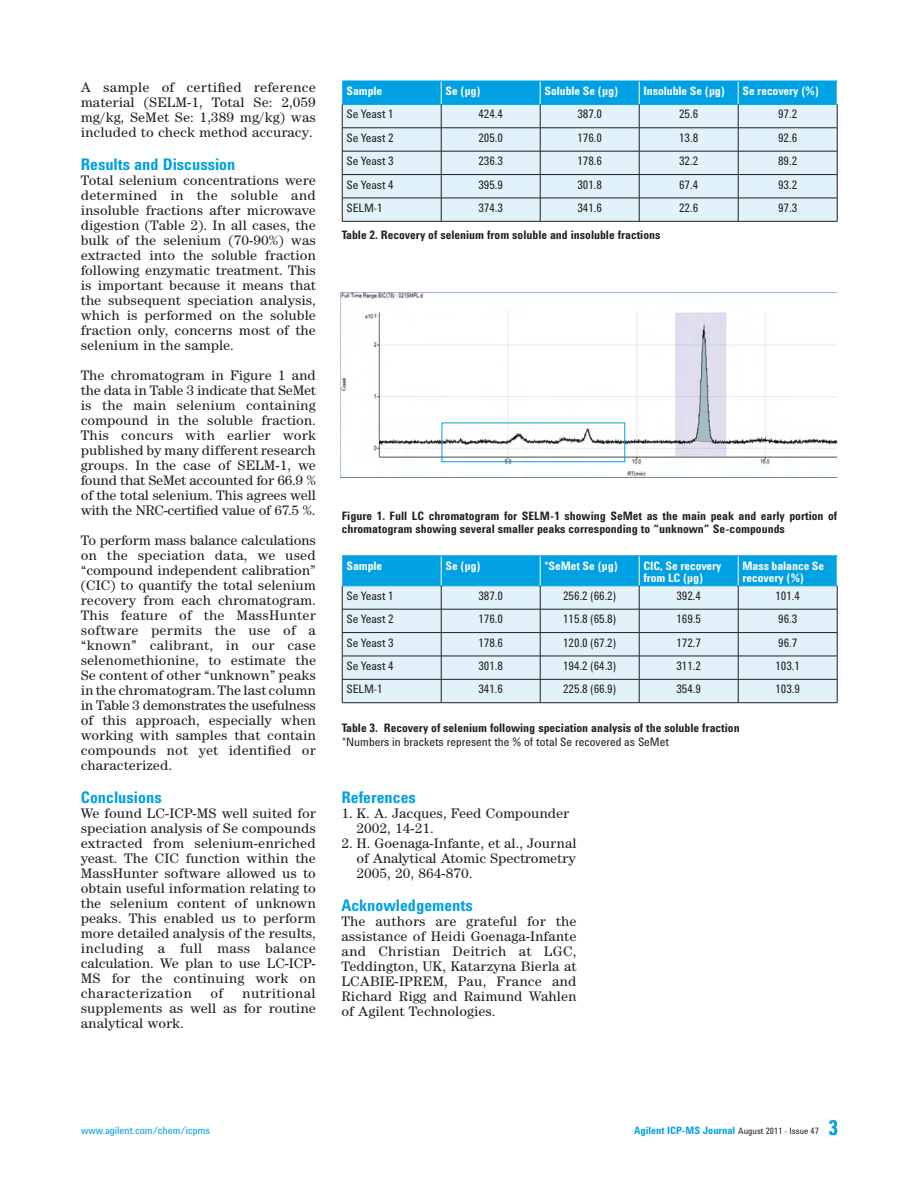
<style>
.page{position:relative;width:918px;height:1188px;background:#fff}
.page>*{position:absolute;margin:0;border:0;box-sizing:border-box;transform-origin:0 0}
.t1{font:700 21px "Agilent Cond";color:#00a1e3}
.t2{font:700 16.5px "Agilent Cond";color:#00a1e3}
.t3{font:14.25px/15px "Agilent Century ITC";color:#231f20;text-align:justify}
.t4{font:12px "Agilent Cond";letter-spacing:-.005em;color:#231f20}
.t5{font:700 12px/13.5px "Agilent Cond";color:#231f20}
.t6{font:700 12px/12px "Agilent Cond";letter-spacing:-.005em;color:#fff}
.t7{font:700 10.5px "Agilent Cond";color:#00a1e3}
.t8{font:10.5px "Agilent Cond";color:#00a1e3}
.s1{font-weight:400;font-size:9px;color:#231f20}
</style>
<div class="page">
<img style="left:341px;top:293px;width:496px;height:185px">
<svg style="left:342px;top:81px;width:496px;height:140px;background:#b3dcee"></svg>
<hr style="left:342px;top:221px;width:495px;height:1px;background:#231f20">
<svg style="left:342px;top:556px;width:496px;height:147px;background:#acd9ee"></svg>
<hr style="left:342px;top:702px;width:495px;height:1px;background:#231f20">
<div style="left:442px;top:423px;width:183px;height:39px;border:1px solid #00a1e3"></div>
<p class="t3" style="left:81px;top:79px;width:237px">A sample of certified reference material (SELM-1, Total Se: 2,059 mg/kg, SeMet Se: 1,389 mg/kg) was included to check method accuracy.</p>
<p class="t2" style="left:81px;top:155px;width:156px">Results and Discussion</p>
<p class="t3" style="left:81px;top:172px;width:237px">Total selenium concentrations were determined in the soluble and insoluble fractions after microwave digestion (Table 2). In all cases, the bulk of the selenium (70-90%) was extracted into the soluble fraction following enzymatic treatment. This is important because it means that the subsequent speciation analysis, which is performed on the soluble fraction only, concerns most of the selenium in the sample.</p>
<p class="t3" style="left:81px;top:367px;width:237px">The chromatogram in Figure 1 and the data in Table 3 indicate that SeMet is the main selenium containing compound in the soluble fraction.<br>This concurs with earlier work published by many different research groups. In the case of SELM-1, we found that SeMet accounted for 66.9 % of the total selenium. This agrees well with the NRC-certified value of 67.5 %.</p>
<p class="t3" style="left:81px;top:532px;width:237px">To perform mass balance calculations on the speciation data, we used “compound independent calibration” (CIC) to quantify the total selenium recovery from each chromatogram.<br>This feature of the MassHunter software permits the use of a “known” calibrant, in our case selenomethionine, to estimate the Se content of other “unknown” peaks in the chromatogram. The last column in Table 3 demonstrates the usefulness of this approach, especially when working with samples that contain compounds not yet identified or characterized.</p>
<p class="t2" style="left:81px;top:788px;width:82px">Conclusions</p>
<p class="t3" style="left:81px;top:805px;width:237px">We found LC-ICP-MS well suited for speciation analysis of Se compounds extracted from selenium-enriched yeast. The CIC function within the MassHunter software allowed us to obtain useful information relating to the selenium content of unknown peaks. This enabled us to perform more detailed analysis of the results, including a full mass balance calculation. We plan to use LC-ICP-MS for the continuing work on characterization</p>
<p class="t3" style="left:211px;top:985px;width:14px">of</p>
<p class="t3" style="left:81px;top:985px;width:237px;text-indent:161px">nutritional supplements as well as for routine analytical work.</p>
<p class="t6" style="left:346px;top:85px;width:37px">Sample</p>
<p class="t6" style="left:445px;top:85px;width:37px">Se (µg)</p>
<p class="t6" style="left:544px;top:85px;width:75px">Soluble Se (µg)</p>
<p class="t6" style="left:643px;top:85px;width:83px">Insoluble Se (µg)</p>
<p class="t6" style="left:742px;top:85px;width:78px">Se recovery (%)</p>
<p class="t4" style="left:346px;top:107px;width:49px">Se Yeast 1</p>
<p class="t4" style="left:478px;top:107px;width:26px">424.4</p>
<p class="t4" style="left:577px;top:107px;width:26px">387.0</p>
<p class="t4" style="left:679px;top:107px;width:21px">25.6</p>
<p class="t4" style="left:778px;top:107px;width:21px">97.2</p>
<p class="t4" style="left:346px;top:131px;width:49px">Se Yeast 2</p>
<p class="t4" style="left:478px;top:131px;width:26px">205.0</p>
<p class="t4" style="left:577px;top:131px;width:26px">176.0</p>
<p class="t4" style="left:679px;top:131px;width:21px">13.8</p>
<p class="t4" style="left:778px;top:131px;width:21px">92.6</p>
<p class="t4" style="left:346px;top:154px;width:49px">Se Yeast 3</p>
<p class="t4" style="left:478px;top:154px;width:26px">236.3</p>
<p class="t4" style="left:577px;top:154px;width:26px">178.6</p>
<p class="t4" style="left:679px;top:154px;width:21px">32.2</p>
<p class="t4" style="left:778px;top:154px;width:21px">89.2</p>
<p class="t4" style="left:346px;top:178px;width:49px">Se Yeast 4</p>
<p class="t4" style="left:478px;top:178px;width:26px">395.9</p>
<p class="t4" style="left:577px;top:178px;width:26px">301.8</p>
<p class="t4" style="left:679px;top:178px;width:21px">67.4</p>
<p class="t4" style="left:778px;top:178px;width:21px">93.2</p>
<p class="t4" style="left:346px;top:201px;width:38px">SELM-1</p>
<p class="t4" style="left:478px;top:201px;width:26px">374.3</p>
<p class="t4" style="left:577px;top:201px;width:26px">341.6</p>
<p class="t4" style="left:679px;top:201px;width:21px">22.6</p>
<p class="t4" style="left:778px;top:201px;width:21px">97.3</p>
<p class="t5" style="left:342px;top:228px;width:320px">Table 2. Recovery of selenium from soluble and insoluble fractions</p>
<p class="t5" style="left:342px;top:509px;width:497px">Figure 1. Full LC chromatogram for SELM-1 showing SeMet as the main peak and early portion of chromatogram showing several smaller peaks corresponding to “unknown” Se-compounds</p>
<p class="t6" style="left:346px;top:559px;width:37px">Sample</p>
<p class="t6" style="left:445px;top:559px;width:37px">Se (µg)</p>
<p class="t6" style="left:544px;top:559px;width:75px">*SeMet Se (µg)</p>
<p class="t6" style="left:643px;top:559px;width:80px">CIC, Se recovery from LC (µg)</p>
<p class="t6" style="left:742px;top:559px;width:83px">Mass balance Se recovery (%)</p>
<p class="t4" style="left:346px;top:589px;width:49px">Se Yeast 1</p>
<p class="t4" style="left:478px;top:589px;width:26px">387.0</p>
<p class="t4" style="left:563px;top:589px;width:55px">256.2 (66.2)</p>
<p class="t4" style="left:676px;top:589px;width:26px">392.4</p>
<p class="t4" style="left:775px;top:589px;width:26px">101.4</p>
<p class="t4" style="left:346px;top:612px;width:49px">Se Yeast 2</p>
<p class="t4" style="left:478px;top:612px;width:26px">176.0</p>
<p class="t4" style="left:563px;top:612px;width:55px">115.8 (65.8)</p>
<p class="t4" style="left:676px;top:612px;width:26px">169.5</p>
<p class="t4" style="left:778px;top:612px;width:21px">96.3</p>
<p class="t4" style="left:346px;top:636px;width:49px">Se Yeast 3</p>
<p class="t4" style="left:478px;top:636px;width:26px">178.6</p>
<p class="t4" style="left:563px;top:636px;width:55px">120.0 (67.2)</p>
<p class="t4" style="left:676px;top:636px;width:26px">172.7</p>
<p class="t4" style="left:778px;top:636px;width:21px">96.7</p>
<p class="t4" style="left:346px;top:659px;width:49px">Se Yeast 4</p>
<p class="t4" style="left:478px;top:659px;width:26px">301.8</p>
<p class="t4" style="left:563px;top:659px;width:55px">194.2 (64.3)</p>
<p class="t4" style="left:676px;top:659px;width:26px">311.2</p>
<p class="t4" style="left:775px;top:659px;width:26px">103.1</p>
<p class="t4" style="left:346px;top:682px;width:38px">SELM-1</p>
<p class="t4" style="left:478px;top:682px;width:26px">341.6</p>
<p class="t4" style="left:563px;top:682px;width:55px">225.8 (66.9)</p>
<p class="t4" style="left:676px;top:682px;width:26px">354.9</p>
<p class="t4" style="left:775px;top:682px;width:26px">103.9</p>
<p class="t5" style="left:342px;top:721px;width:399px">Table 3. Recovery of selenium following speciation analysis of the soluble fraction</p>
<p class="t4" style="left:342px;top:735px;width:329px">*Numbers in brackets represent the % of total Se recovered as SeMet</p>
<p class="t2" style="left:341px;top:788px;width:76px">References</p>
<p class="t3" style="left:356px;top:806px;width:215px;text-indent:-15px">1. K. A. Jacques, Feed Compounder<br>2002, 14-21.</p>
<p class="t3" style="left:356px;top:836px;width:222px;text-indent:-15px">2. H. Goenaga-Infante, et al., Journal of Analytical Atomic Spectrometry 2005, 20, 864-870.</p>
<p class="t2" style="left:341px;top:896px;width:133px">Acknowledgements</p>
<p class="t3" style="left:341px;top:914px;width:237px">The authors are grateful for the assistance of Heidi Goenaga-Infante and Christian Deitrich at LGC, Teddington, UK, Katarzyna Bierla at LCABIE-IPREM, Pau, France and Richard Rigg and Raimund Wahlen of Agilent Technologies.</p>
<p class="t8" style="left:81px;top:1124px;width:131px">www.agilent.com/chem/icpms</p>
<p class="t7" style="left:634px;top:1124px;width:186px">Agilent ICP-MS Journal <span class="s1">August 2011 - Issue 47</span></p>
<h1 class="t1" style="left:829px;top:1116px;width:11px">3</h1>
</div>
